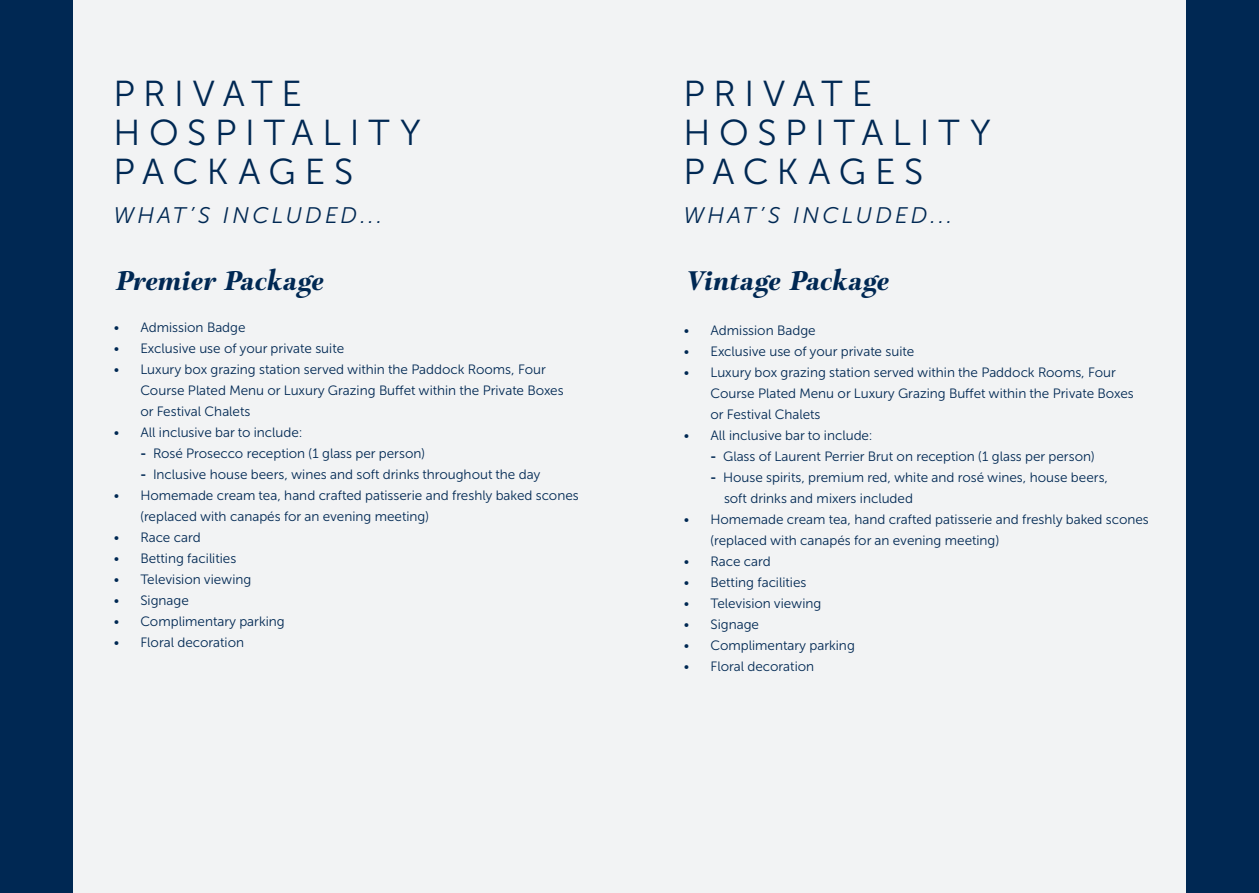
<style>
.page{position:relative;width:1259px;height:893px;background:#f2f3f4}
.page>*{position:absolute;margin:0;border:0;box-sizing:border-box;transform-origin:0 0}
.t1{font:36px "Museo Sans Cyrl 300";letter-spacing:.24em;color:#002853}
.t2{font:700 27px "Park Lane";letter-spacing:.02em;color:#002853}
.t3{font:italic 22.5px "Museo Sans 300";letter-spacing:.135em;color:#002853}
.t4{font:13.5px/21px "Museo Sans Cyrl 300";color:#002853}
.s1{font-family:"Museo Sans Cyrl 700"}
</style>
<div class="page">
<div style="left:1186px;top:0;width:73px;height:893px;background:#002853"></div>
<div style="left:0;top:0;width:72px;height:893px;background:#002853"></div>
<p class="t1" style="left:113px;top:75px;width:190px">PRIVATE</p>
<p class="t1" style="left:113px;top:114px;width:309px">HOSPITALITY</p>
<p class="t1" style="left:113px;top:153px;width:241px">PACKAGES</p>
<p class="t3" style="left:113px;top:204px;width:270px">WHAT’S INCLUDED...</p>
<p class="t2" style="left:113px;top:267px;width:210px">Premier Package</p>
<p class="t4" style="left:113px;top:317px;width:134px">• Admission Badge</p>
<p class="t4" style="left:113px;top:338px;width:232px">• Exclusive use of your private suite</p>
<p class="t4" style="left:140px;top:359px;width:425px;text-indent:-27px">• Luxury box grazing station served within the Paddock Rooms, Four<br>Course Plated Menu or Luxury Grazing Buffet within the Private Boxes or Festival Chalets</p>
<p class="t4" style="left:113px;top:422px;width:190px">• All inclusive bar to include:</p>
<p class="t4" style="left:140px;top:443px;width:286px"><span class="s1">-</span> Rosé Prosecco reception (1 glass per person)</p>
<p class="t4" style="left:140px;top:464px;width:402px"><span class="s1">-</span> Inclusive house beers, wines and soft drinks throughout the day</p>
<p class="t4" style="left:140px;top:485px;width:440px;text-indent:-27px">• Homemade cream tea, hand crafted patisserie and freshly baked scones (replaced with canapés for an evening meeting)</p>
<p class="t4" style="left:113px;top:527px;width:89px">• Race card</p>
<p class="t4" style="left:113px;top:548px;width:124px">• Betting facilities</p>
<p class="t4" style="left:113px;top:569px;width:139px">• Television viewing</p>
<p class="t4" style="left:113px;top:590px;width:77px">• Signage</p>
<p class="t4" style="left:113px;top:611px;width:173px">• Complimentary parking</p>
<p class="t4" style="left:113px;top:632px;width:132px">• Floral decoration</p>
<p class="t1" style="left:683px;top:75px;width:190px">PRIVATE</p>
<p class="t1" style="left:683px;top:114px;width:309px">HOSPITALITY</p>
<p class="t1" style="left:683px;top:153px;width:241px">PACKAGES</p>
<p class="t3" style="left:683px;top:204px;width:270px">WHAT’S INCLUDED...</p>
<p class="t2" style="left:683px;top:267px;width:206px">Vintage Package</p>
<p class="t4" style="left:683px;top:320px;width:134px">• Admission Badge</p>
<p class="t4" style="left:683px;top:341px;width:232px">• Exclusive use of your private suite</p>
<p class="t4" style="left:710px;top:362px;width:425px;text-indent:-27px">• Luxury box grazing station served within the Paddock Rooms, Four<br>Course Plated Menu or Luxury Grazing Buffet within the Private Boxes or Festival Chalets</p>
<p class="t4" style="left:683px;top:425px;width:190px">• All inclusive bar to include:</p>
<p class="t4" style="left:710px;top:446px;width:386px"><span class="s1">-</span> Glass of Laurent Perrier Brut on reception (1 glass per person)</p>
<p class="t4" style="left:724px;top:467px;width:385px;text-indent:-14px"><span class="s1">-</span> House spirits, premium red, white and rosé wines, house beers, soft drinks and mixers included</p>
<p class="t4" style="left:710px;top:509px;width:440px;text-indent:-27px">• Homemade cream tea, hand crafted patisserie and freshly baked scones (replaced with canapés for an evening meeting)</p>
<p class="t4" style="left:683px;top:551px;width:89px">• Race card</p>
<p class="t4" style="left:683px;top:572px;width:124px">• Betting facilities</p>
<p class="t4" style="left:683px;top:593px;width:139px">• Television viewing</p>
<p class="t4" style="left:683px;top:614px;width:77px">• Signage</p>
<p class="t4" style="left:683px;top:635px;width:173px">• Complimentary parking</p>
<p class="t4" style="left:683px;top:656px;width:132px">• Floral decoration</p>
</div>
